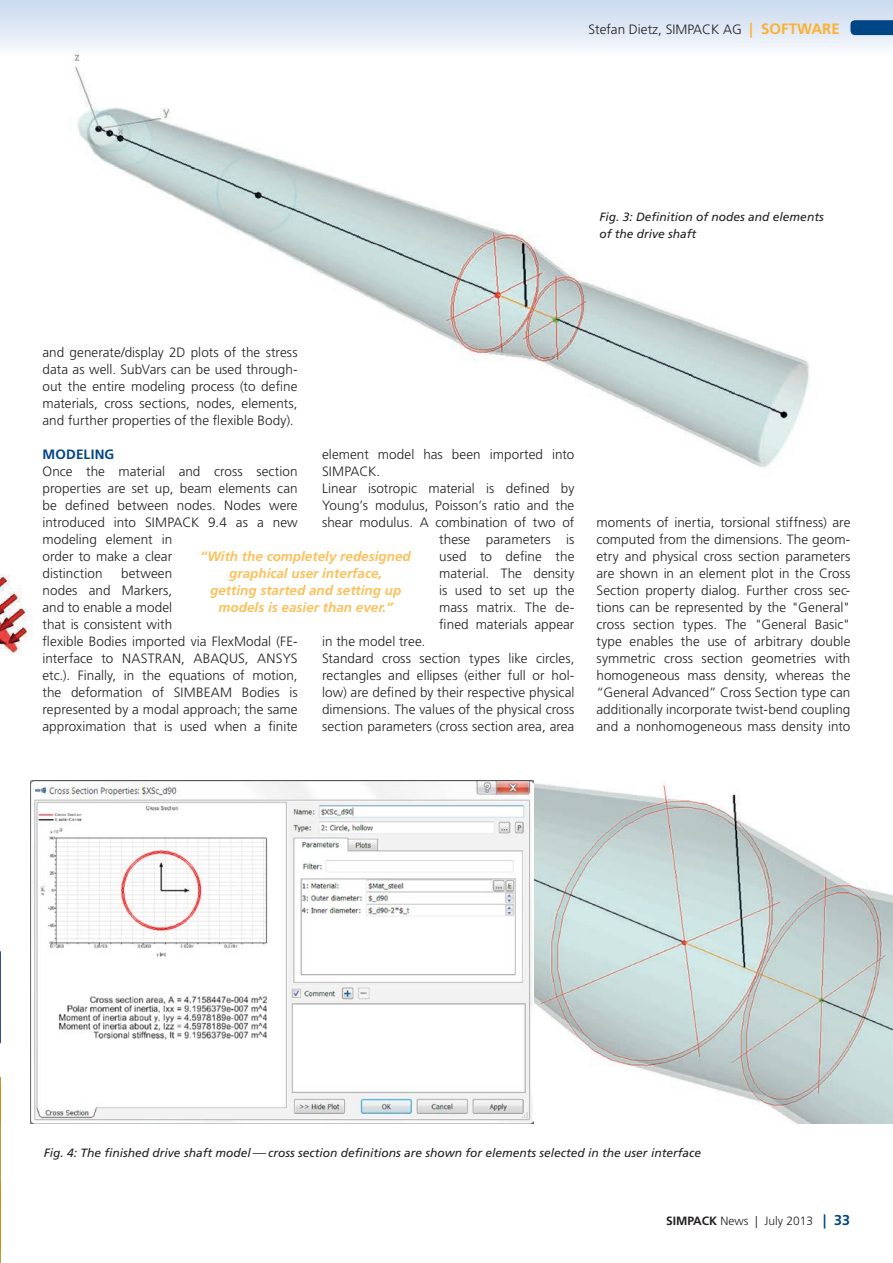
<style>
.page{position:relative;width:893px;height:1263px;background:#fff}
.page>*{position:absolute;margin:0;border:0;box-sizing:border-box;transform-origin:0 0}
.Bodycopy{font:300 13.5px/17px "Frutiger LT";letter-spacing:.005em;color:#231f20;text-align:justify}
.t1{font:italic 700 13.5px/17px "Frutiger LT";color:#fbb131;text-align:center}
.Bodycopy_SubHead{font:700 13.5px "Frutiger LT";letter-spacing:.015em;color:#004684}
.t2{font:italic 12px/17px "Frutiger LT";color:#231f20}
.t3{font:300 12px "Frutiger LT";color:#231f20}
.s1{font-weight:700;font-size:15px;color:#fbb131}
.s2{font-weight:300;font-style:normal;font-size:13.5px}
.s3{font-weight:700}
.s4{font-weight:700;font-size:14.25px;color:#004684}
</style>
<div class="page">
<img style="left:77px;top:102px;width:733px;height:366px">
<img style="left:0;top:574px;width:33px;height:689px">
<div style="left:0;top:0;width:893px;height:102px;background:linear-gradient(to bottom,#d1def0,#fff)"></div>
<svg style="left:0;top:0;width:1px;height:102px"></svg>
<div style="left:1px;top:707px;width:78px;height:556px;background:#fff"></div>
<img style="left:31px;top:780px;width:862px;height:343px">
<svg style="left:850px;top:20px;width:43px;height:15px"></svg>
<p class="Bodycopy" style="left:588px;top:21px;width:253px">Stefan Dietz, SIMPACK AG <span class="s1">| SOFTWARE</span></p>
<p class="t2" style="left:600px;top:209px;width:226px">Fig. 3: Definition of nodes and elements of the drive shaft</p>
<p class="Bodycopy" style="left:43px;top:344px;width:257px">and generate/display 2D plots of the stress data as well. SubVars can be used through&shy;out the entire modeling process (to define materials, cross sections, nodes, elements, and further properties of the flexible Body).</p>
<p class="Bodycopy_SubHead" style="left:43px;top:447px;width:73px">MODELING</p>
<p class="Bodycopy" style="left:43px;top:463px;width:257px;text-align:left">Once the material and cross section properties are set up, beam elements can be defined between nodes. Nodes were introduced into SIMPACK 9.4 as a new modeling element in<br>order to make a clear<br>distinction</p>
<p class="Bodycopy" style="left:322px;top:446px;width:254px">element model has been imported into<br>SIMPACK.</p>
<p class="Bodycopy" style="left:322px;top:480px;width:254px">Linear isotropic material is defined by</p>
<p class="Bodycopy" style="left:322px;top:497px;width:254px">Young’s modulus, Poisson’s ratio and the</p>
<p class="Bodycopy" style="left:322px;top:514px;width:254px">shear modulus. A combination of two of</p>
<p class="Bodycopy" style="left:439px;top:531px;width:137px">these parameters is</p>
<p class="Bodycopy" style="left:439px;top:548px;width:137px">used to define the</p>
<p class="Bodycopy" style="left:439px;top:565px;width:137px">material. The density</p>
<p class="Bodycopy" style="left:439px;top:582px;width:137px">is used to set up the</p>
<p class="Bodycopy" style="left:439px;top:599px;width:137px">mass matrix. The de-</p>
<p class="Bodycopy" style="left:439px;top:616px;width:137px">fined materials appear</p>
<p class="Bodycopy" style="left:322px;top:633px;width:105px">in the model tree.</p>
<p class="Bodycopy" style="left:322px;top:650px;width:254px">Standard cross section types like circles, rectangles and ellipses (either full or hol&shy;low) are defined by their respective physical dimensions. The values of the physical cross section parameters (cross section area, area</p>
<p class="t1" style="left:201px;top:548px;width:212px">“With the completely redesigned graphical user interface,<br>getting started and setting up models is easier than ever.”</p>
<p class="Bodycopy" style="left:43px;top:565px;width:257px;text-align:left;text-indent:79px">between<br>nodes and Markers,<br>and to enable a model<br>that is consistent with<br>flexible Bodies imported via FlexModal (FE&shy;interface to NASTRAN, ABAQUS, ANSYS etc.). Finally, in the equations of motion, the deformation of SIMBEAM Bodies is represented by a modal approach; the same approximation that is used when a finite</p>
<p class="Bodycopy" style="left:596px;top:514px;width:255px">moments of inertia, torsional stiffness) are computed from the dimensions. The geom&shy;etry and physical cross section parameters are shown in an element plot in the Cross Section property dialog. Further cross sec&shy;tions can be represented by the "General" cross section types. The "General Basic" type enables the use of arbitrary double symmetric cross section geometries with homogeneous mass density, whereas the “General Advanced” Cross Section type can additionally incorporate twist-bend coupling and a nonhomogeneous mass density into</p>
<p class="t2" style="left:44px;top:1144px;width:659px">Fig. 4: The finished drive shaft model <span class="s2">—</span> cross section definitions are shown for elements selected in the user interface</p>
<p class="t3" style="left:666px;top:1214px;width:186px"><span class="s3">SIMPACK</span> News | July 2013 <span class="s4">| 33</span></p>
</div>
